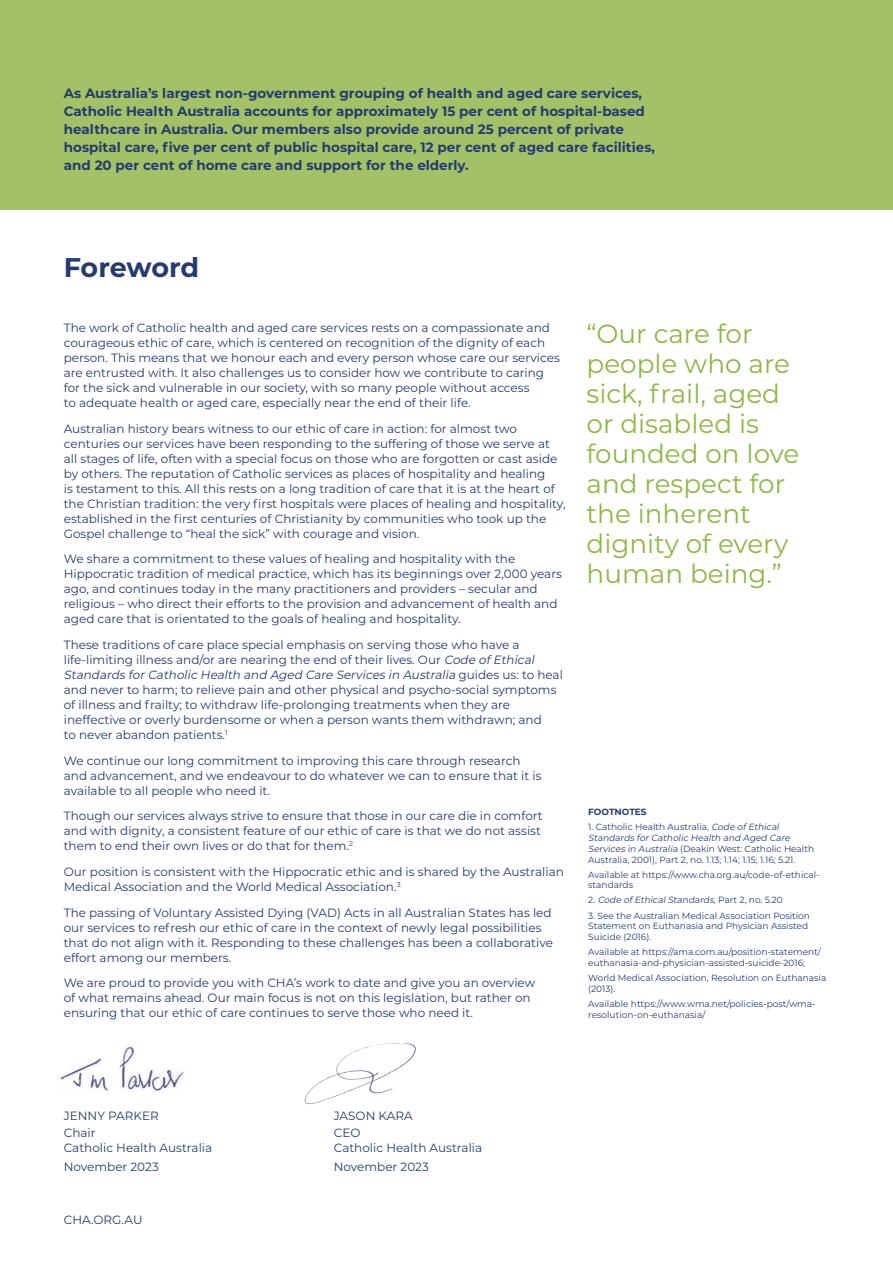
<style>
.page{position:relative;width:893px;height:1263px;background:#fff}
.page>*{position:absolute;margin:0;border:0;box-sizing:border-box;transform-origin:0 0}
.t1{font:700 27px "Montserrat";letter-spacing:-.01em;color:#253a71}
.t2{font:26.25px/30px "Montserrat";color:#8fb746}
.t3{font:700 13.5px/18px "Montserrat";color:#253a71}
.t4{font:12px/15px "Montserrat";color:#253a71}
.t5{font:9px/10.8px "Montserrat";color:#253a71}
.t6{font:italic 9px "Montserrat";color:#253a71}
.t7{font:700 9px "Montserrat";color:#253a71}
.s1{font-style:italic}
.s2{font-style:normal}
</style>
<div class="page">
<img style="left:304px;top:1043px;width:112px;height:61px">
<img style="left:60px;top:1046px;width:124px;height:45px">
<div style="left:0;top:0;width:893px;height:210px;background:#a3c268"></div>
<p class="t3" style="left:64px;top:84px;width:593px">As Australia’s largest non-government grouping of health and aged care services, Catholic Health Australia accounts for approximately 15 per cent of hospital-based healthcare in Australia. Our members also provide around 25 percent of private hospital care, five per cent of public hospital care, 12 per cent of aged care facilities, and 20 per cent of home care and support for the elderly.</p>
<h1 class="t1" style="left:64px;top:248px;width:137px">Foreword</h1>
<p class="t4" style="left:64px;top:320px;width:498px">The work of Catholic health and aged care services rests on a compassionate and courageous ethic of care, which is centered on recognition of the dignity of each person. This means that we honour each and every person whose care our services are entrusted with. It also challenges us to consider how we contribute to caring for the sick and vulnerable in our society, with so many people without access<br>to adequate health or aged care, especially near the end of their life.</p>
<p class="t4" style="left:64px;top:421px;width:503px">Australian history bears witness to our ethic of care in action: for almost two centuries our services have been responding to the suffering of those we serve at all stages of life, often with a special focus on those who are forgotten or cast aside by others. The reputation of Catholic services as places of hospitality and healing<br>is testament to this. All this rests on a long tradition of care that it is at the heart of the Christian tradition: the very first hospitals were places of healing and hospitality, established in the first centuries of Christianity by communities who took up the Gospel challenge to “heal the sick” with courage and vision.</p>
<p class="t4" style="left:64px;top:551px;width:500px">We share a commitment to these values of healing and hospitality with the Hippocratic tradition of medical practice, which has its beginnings over 2,000 years ago, and continues today in the many practitioners and providers – secular and religious – who direct their efforts to the provision and advancement of health and aged care that is orientated to the goals of healing and hospitality.</p>
<p class="t4" style="left:64px;top:637px;width:501px">These traditions of care place special emphasis on serving those who have a life-limiting illness and/or are nearing the end of their lives. Our <span class="s1">Code ofEthical Standards forCatholic Health and Aged Care Services in Australia</span> g u i d e s u s : to h e a l and never to harm; to relieve pain and other physical and psycho-social symptoms of illness and frailty; to withdraw life-prolonging treatments when they are ineffective or overly burdensome or when a person wants them withdrawn; and<br>to never abandon patients.<sup>1</sup></p>
<p class="t4" style="left:64px;top:752px;width:479px">We continue our long commitment to improving this care through research and advancement, and we endeavour to do whatever we can to ensure that it is available to all people who need it.</p>
<p class="t4" style="left:64px;top:808px;width:480px">Though our services always strive to ensure that those in our care die in comfort and with dignity, a consistent feature of our ethic of care is that we do not assist them to end their own lives or do that for them.<sup>2</sup></p>
<p class="t4" style="left:64px;top:864px;width:502px">Our position is consistent with the Hippocratic ethic and is shared by the Australian<br>Medical Association and the World Medical Association.<sup>3</sup></p>
<p class="t4" style="left:64px;top:904px;width:491px">The passing of Voluntary Assisted Dying (VAD) Acts in all Australian States has led our services to refresh our ethic of care in the context of newly legal possibilities that do not align with it. Responding to these challenges has been a collaborative effort among our members.</p>
<p class="t4" style="left:64px;top:975px;width:473px">We are proud to provide you with CHA’s work to date and give you an overview of what remains ahead. Our main focus is not on this legislation, but rather on ensuring that our ethic of care continues to serve those who need it.</p>
<h2 class="t2" style="left:587px;top:317px;width:214px">“Our care for people who are sick, frail, aged or disabled is founded on love and respect for the inherent dignity of every human being.”</h2>
<p class="t7" style="left:588px;top:805px;width:60px">FOOTNOTES</p>
<p class="t5" style="left:588px;top:821px;width:227px">1. Catholic Health Australia, <span class="s1">Code ofEthical Standards forCatholic Health and Aged Care Services in Australia</span> (Deakin West: Catholic Health Australia, 2001), Part 2, no. 1.13; 1.14; 1.15; 1.16; 5.21.</p>
<p class="t5" style="left:588px;top:869px;width:233px">Available at https://www.cha.org.au/code-of-ethical&shy;standards</p>
<p class="t6" style="left:588px;top:894px;width:196px"><span class="s2">2 .</span> Code ofEthicalStandards<span class="s2">, P a rt 2 , n o . 5 . 2 0</span></p>
<p class="t5" style="left:588px;top:909px;width:223px">3. See the Australian Medical Association Position<br>Statement on Euthanasia and Physician Assisted<br>Suicide (2016).</p>
<p class="t5" style="left:588px;top:946px;width:234px">Available at https://ama.com.au/position-statement/ euthanasia-and-physician-assisted-suicide-2016;</p>
<p class="t5" style="left:588px;top:972px;width:240px">World Medical Association, Resolution on Euthanasia (2013).</p>
<p class="t5" style="left:588px;top:998px;width:229px">Available https://www.wma.net/policies-post/wma&shy;resolution-on-euthanasia/</p>
<p class="t4" style="left:64px;top:1108px;width:96px">JENNY PARKER</p>
<p class="t4" style="left:334px;top:1108px;width:80px">JASON KARA</p>
<p class="t4" style="left:64px;top:1125px;width:33px">Chair</p>
<p class="t4" style="left:334px;top:1125px;width:28px">CEO</p>
<p class="t4" style="left:64px;top:1140px;width:150px">Catholic Health Australia</p>
<p class="t4" style="left:334px;top:1140px;width:150px">Catholic Health Australia</p>
<p class="t4" style="left:64px;top:1159px;width:97px">November 2023</p>
<p class="t4" style="left:334px;top:1159px;width:97px">November 2023</p>
<p class="t4" style="left:64px;top:1211px;width:80px">CHA.ORG.AU</p>
</div>
